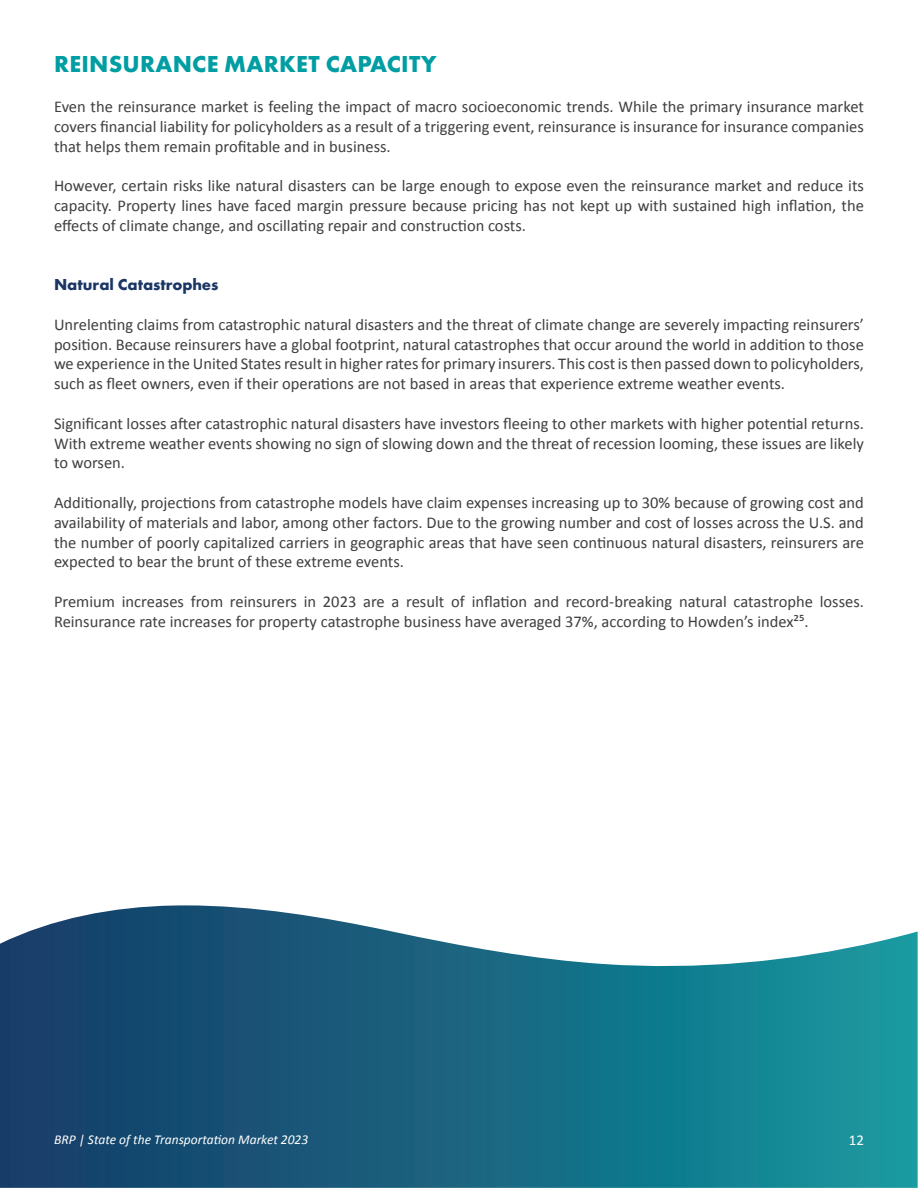
<style>
.page{position:relative;width:918px;height:1188px;background:#fff}
.page>*{position:absolute;margin:0;border:0;box-sizing:border-box;transform-origin:0 0}
.t1{font:700 24px "Futura PT";letter-spacing:.01em;color:#009ea3}
.Body_copy{font:16.5px/19.8px "Calibri";color:#3f3f3f;text-align:justify}
.t2{font:700 16.5px "Futura PT";color:#1b3665}
.t3{font:15px "Calibri";color:#fff}
.t4{font:italic 13.5px "Calibri";color:#fff}
</style>
<div class="page">
<svg style="left:0;top:905px;width:918px;height:283px;background:#31778f"></svg>
<h1 class="t1" style="left:54px;top:49px;width:384px">REINSURANCE MARKET CAPACITY</h1>
<p class="Body_copy" style="left:54px;top:96px;width:812px">Even the reinsurance market is feeling the impact of macro socioeconomic trends. While the primary insurance market covers financial liability for policyholders as a result of a triggering event, reinsurance is insurance for insurance companies that helps them remain profitable and in business.</p>
<p class="Body_copy" style="left:54px;top:175px;width:811px">However, certain risks like natural disasters can be large enough to expose even the reinsurance market and reduce its capacity. Property lines have faced margin pressure because pricing has not kept up with sustained high inflation, the effects of climate change, and oscillating repair and construction costs.</p>
<h2 class="t2" style="left:54px;top:274px;width:166px">Natural Catastrophes</h2>
<p class="Body_copy" style="left:54px;top:314px;width:812px">Unrelenting claims from catastrophic natural disasters and the threat of climate change are severely impacting reinsurers’ position. Because reinsurers have a global footprint, natural catastrophes that occur around the world in addition to those we experience in the United States result in higher rates for primary insurers. This cost is then passed down to policyholders, such as fleet owners, even if their operations are not based in areas that experience extreme weather events.</p>
<p class="Body_copy" style="left:54px;top:413px;width:811px">Significant losses after catastrophic natural disasters have investors fleeing to other markets with higher potential returns.<br>With extreme weather events showing no sign of slowing down and the threat of recession looming, these issues are likely to worsen.</p>
<p class="Body_copy" style="left:54px;top:492px;width:812px">Additionally, projections from catastrophe models have claim expenses increasing up to 30% because of growing cost and availability of materials and labor, among other factors. Due to the growing number and cost of losses across the U.S. and the number of poorly capitalized carriers in geographic areas that have seen continuous natural disasters, reinsurers are expected to bear the brunt of these extreme events.</p>
<p class="Body_copy" style="left:54px;top:591px;width:811px">Premium increases from reinsurers in 2023 are a result of inflation and record-breaking natural catastrophe losses.<br>Reinsurance rate increases for property catastrophe business have averaged 37%, according to Howden’s index²⁵.</p>
<p class="t4" style="left:54px;top:1130px;width:256px">BRP | State of the Transportation Market 2023</p>
<p class="t3" style="left:849px;top:1130px;width:17px">12</p>
</div>
